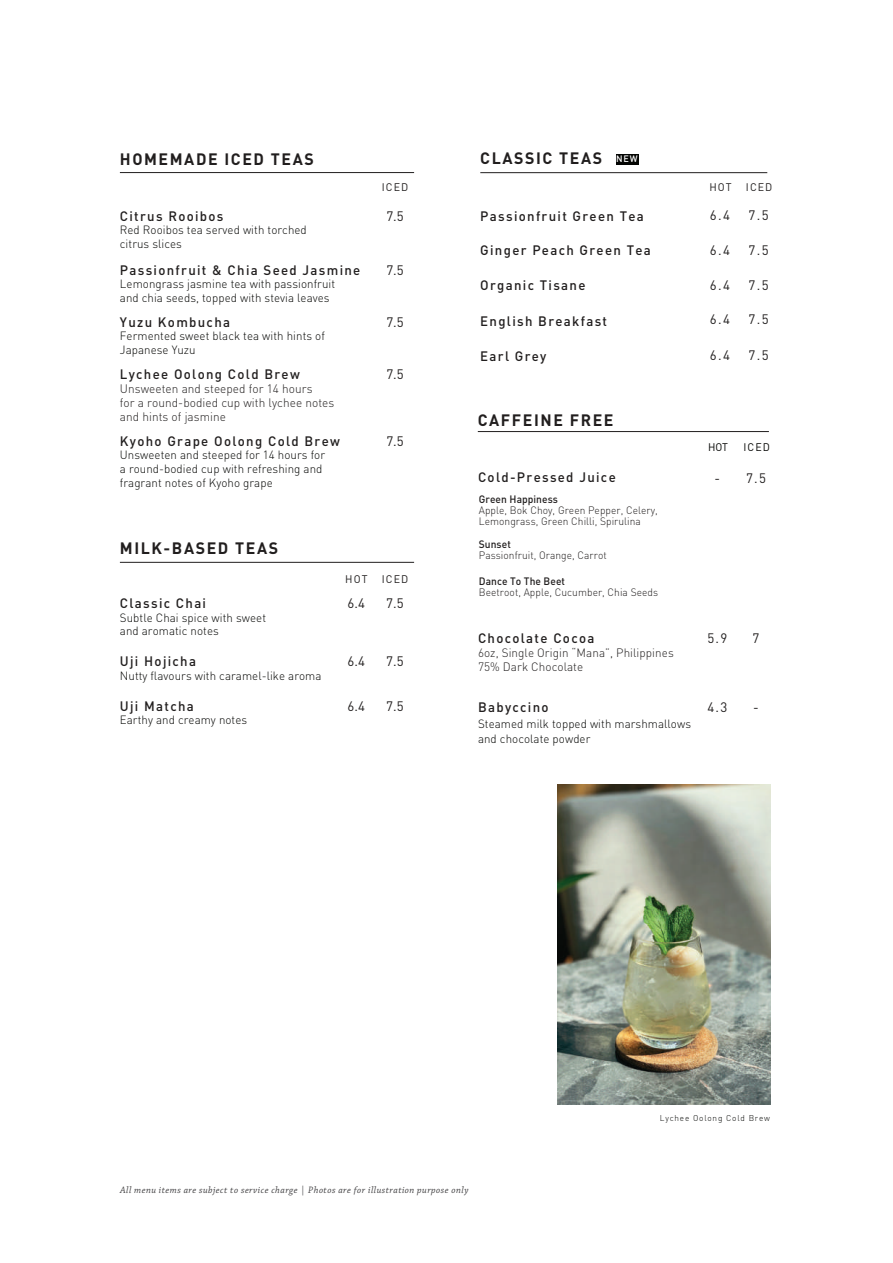
<style>
.page{position:relative;width:893px;height:1263px;background:#fff}
.page>*{position:absolute;margin:0;border:0;box-sizing:border-box;transform-origin:0 0}
.t1{font:700 16.35px "DIN Pro";letter-spacing:.1em;color:#211e1e}
.t2{font:500 13.5px "DIN Pro";letter-spacing:.1em;color:#211e1e}
.t3{font:13.5px "DIN Pro";color:#211e1e}
.t4{font:300 12.15px/14.2px "DIN Pro";letter-spacing:.005em;color:#211e1e}
.t5{font:300 12px/14.1px "DIN Pro";letter-spacing:.005em;color:#211e1e}
.t6{font:300 11.85px/13.8px "DIN Pro";letter-spacing:.005em;color:#040503}
.t7{font:10.95px "DIN Pro";letter-spacing:.1em;color:#211e1e}
.t8{font:10.95px "DIN Pro";letter-spacing:.1em;color:#040503}
.t9{font:300 10.65px/11.2px "DIN Pro";letter-spacing:.005em;color:#211e1e;scale:.96 1}
.t10{font:500 10.65px "DIN Pro";letter-spacing:.005em;color:#211e1e;scale:.96 1}
.t11{font:italic 9.75px "Chaparral Pro";letter-spacing:.05em;color:#424143}
.t12{font:300 8.4px "DIN Pro";letter-spacing:.1em;color:#040503}
.s1{font-weight:500;font-size:9.3px;color:#fff}
</style>
<div class="page">
<img style="left:557px;top:784px;width:214px;height:320px">
<hr style="left:478px;top:431px;width:291px;height:1px;background:#211e1e">
<hr style="left:120px;top:172px;width:294px;height:1px;background:#211e1e">
<hr style="left:120px;top:562px;width:294px;height:1px;background:#211e1e">
<div style="left:616px;top:154px;width:22px;height:10px;background:#040503"></div>
<hr style="left:480px;top:172px;width:287px;height:1px;background:#211e1e">
<h1 class="t1" style="left:120px;top:148px;width:195px">HOMEMADE ICED TEAS</h1>
<p class="t7" style="left:382px;top:179px;width:28px">ICED</p>
<p class="t2" style="left:120px;top:207px;width:105px">Citrus Rooibos</p>
<p class="t3" style="left:386px;top:207px;width:19px">7.5</p>
<p class="t6" style="left:120px;top:222px;width:188px">Red Rooibos tea served with torched citrus slices</p>
<p class="t2" style="left:120px;top:261px;width:242px">Passionfruit &amp; Chia Seed Jasmine</p>
<p class="t3" style="left:386px;top:261px;width:19px">7.5</p>
<p class="t6" style="left:120px;top:276px;width:217px">Lemongrass jasmine tea with passionfruit and chia seeds, topped with stevia leaves</p>
<p class="t2" style="left:120px;top:313px;width:112px">Yuzu Kombucha</p>
<p class="t3" style="left:386px;top:313px;width:19px">7.5</p>
<p class="t6" style="left:120px;top:328px;width:206px">Fermented sweet black tea with hints of<br>Japanese Yuzu</p>
<p class="t2" style="left:120px;top:365px;width:181px">Lychee Oolong Cold Brew</p>
<p class="t3" style="left:386px;top:365px;width:19px">7.5</p>
<p class="t4" style="left:120px;top:380px;width:216px">Unsweeten and steeped for 14 hours<br>for a round-bodied cup with lychee notes and hints of jasmine</p>
<p class="t2" style="left:120px;top:432px;width:222px">Kyoho Grape Oolong Cold Brew</p>
<p class="t3" style="left:386px;top:432px;width:19px">7.5</p>
<p class="t6" style="left:120px;top:448px;width:207px">Unsweeten and steeped for 14 hours for a round-bodied cup with refreshing and fragrant notes of Kyoho grape</p>
<h1 class="t1" style="left:120px;top:536px;width:160px">MILK-BASED TEAS</h1>
<p class="t7" style="left:345px;top:571px;width:24px">HOT</p>
<p class="t7" style="left:382px;top:571px;width:28px">ICED</p>
<p class="t2" style="left:120px;top:594px;width:88px">Classic Chai</p>
<p class="t3" style="left:348px;top:594px;width:19px">6.4</p>
<p class="t3" style="left:386px;top:594px;width:19px">7.5</p>
<p class="t6" style="left:120px;top:610px;width:148px">Subtle Chai spice with sweet and aromatic notes</p>
<p class="t2" style="left:120px;top:652px;width:78px">Uji Hojicha</p>
<p class="t3" style="left:348px;top:652px;width:19px">6.4</p>
<p class="t3" style="left:386px;top:652px;width:19px">7.5</p>
<p class="t6" style="left:120px;top:668px;width:203px">Nutty flavours with caramel-like aroma</p>
<p class="t2" style="left:120px;top:697px;width:75px">Uji Matcha</p>
<p class="t3" style="left:348px;top:697px;width:19px">6.4</p>
<p class="t3" style="left:386px;top:697px;width:19px">7.5</p>
<p class="t6" style="left:120px;top:712px;width:129px">Earthy and creamy notes</p>
<h1 class="t1" style="left:480px;top:147px;width:159px">CLASSIC TEAS <span class="s1">NEW</span></h1>
<p class="t7" style="left:709px;top:179px;width:24px">HOT</p>
<p class="t7" style="left:746px;top:179px;width:28px">ICED</p>
<p class="t2" style="left:480px;top:206px;width:165px">Passionfruit Green Tea</p>
<p class="t3" style="left:710px;top:206px;width:21px">6.4</p>
<p class="t3" style="left:749px;top:206px;width:21px">7.5</p>
<p class="t2" style="left:480px;top:241px;width:172px">Ginger Peach Green Tea</p>
<p class="t3" style="left:710px;top:241px;width:21px">6.4</p>
<p class="t3" style="left:749px;top:241px;width:21px">7.5</p>
<p class="t2" style="left:480px;top:275px;width:107px">Organic Tisane</p>
<p class="t3" style="left:710px;top:275px;width:21px">6.4</p>
<p class="t3" style="left:749px;top:275px;width:21px">7.5</p>
<p class="t2" style="left:480px;top:311px;width:128px">English Breakfast</p>
<p class="t3" style="left:710px;top:310px;width:21px">6.4</p>
<p class="t3" style="left:749px;top:310px;width:21px">7.5</p>
<p class="t2" style="left:480px;top:347px;width:68px">Earl Grey</p>
<p class="t3" style="left:710px;top:346px;width:21px">6.4</p>
<p class="t3" style="left:749px;top:346px;width:21px">7.5</p>
<h1 class="t1" style="left:478px;top:409px;width:137px">CAFFEINE FREE</h1>
<p class="t8" style="left:708px;top:439px;width:22px">HOT</p>
<p class="t8" style="left:743px;top:439px;width:28px">ICED</p>
<p class="t2" style="left:478px;top:468px;width:139px">Cold-Pressed Juice</p>
<p class="t3" style="left:715px;top:469px;width:53px">- 7.5</p>
<p class="t10" style="left:479px;top:491px;width:84px">Green Happiness</p>
<p class="t9" style="left:479px;top:504px;width:188px">Apple, Bok Choy, Green Pepper, Celery,<br>Lemongrass, Green Chilli, Spirulina</p>
<p class="t10" style="left:479px;top:537px;width:35px">Sunset</p>
<p class="t9" style="left:479px;top:549px;width:135px">Passionfruit, Orange, Carrot</p>
<p class="t10" style="left:479px;top:574px;width:91px">Dance To The Beet</p>
<p class="t9" style="left:479px;top:586px;width:188px">Beetroot, Apple, Cucumber, Chia Seeds</p>
<p class="t2" style="left:478px;top:629px;width:118px">Chocolate Cocoa</p>
<p class="t3" style="left:707px;top:629px;width:21px">5.9</p>
<p class="t3" style="left:753px;top:629px;width:8px">7</p>
<p class="t5" style="left:478px;top:645px;width:197px">6oz, Single Origin “Mana”, Philippines<br>75% Dark Chocolate</p>
<p class="t2" style="left:478px;top:698px;width:72px">Babyccino</p>
<p class="t3" style="left:753px;top:698px;width:7px">-</p>
<p class="t6" style="left:478px;top:716px;width:215px;line-height:14.2px">Steamed milk topped with marshmallows and chocolate powder</p>
<p class="t3" style="left:707px;top:698px;width:21px">4.3</p>
<p class="t11" style="left:120px;top:1184px;width:350px">All menu items are subject to service charge | Photos are for illustration purpose only</p>
<p class="t12" style="left:660px;top:1113px;width:112px">Lychee Oolong Cold Brew</p>
</div>
